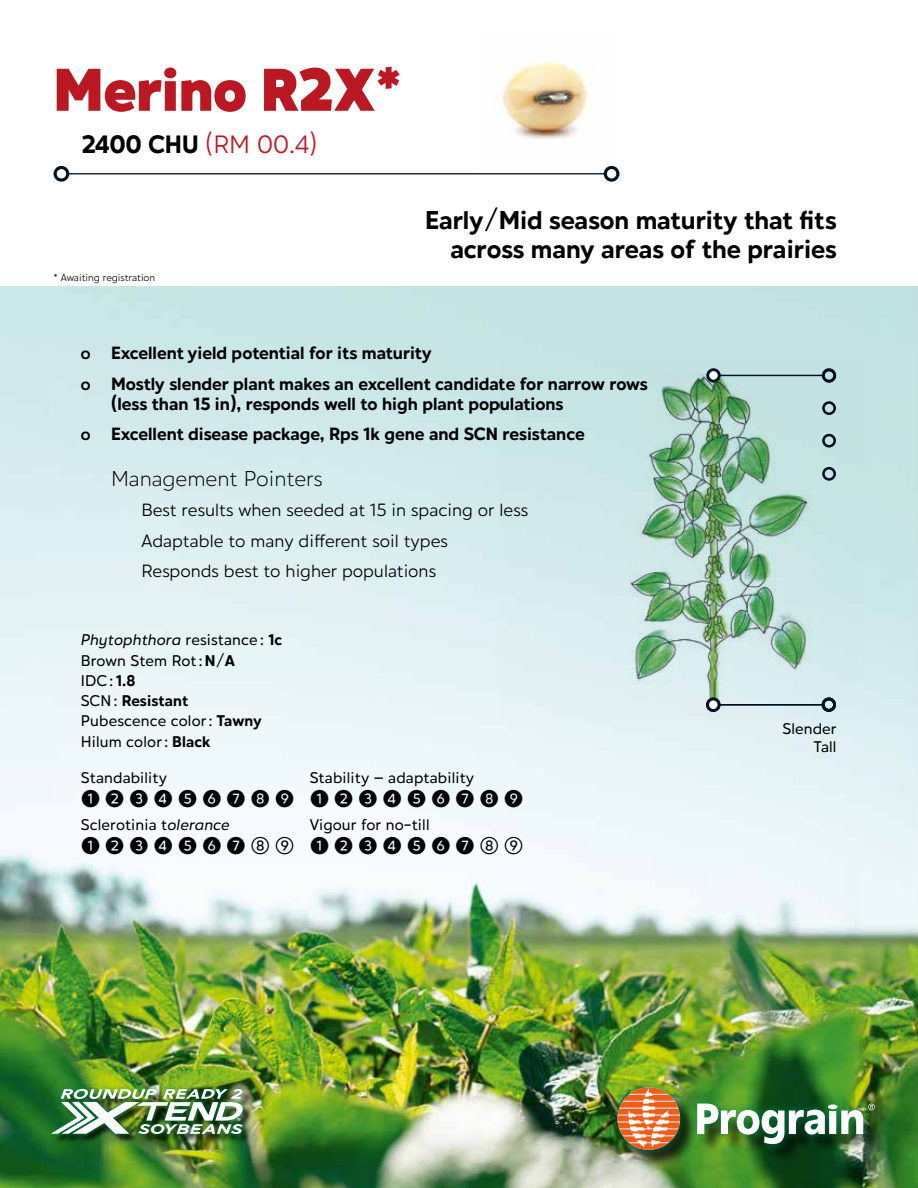
<style>
.page{position:relative;width:918px;height:1188px;background:#fff}
.page>*{position:absolute;margin:0;border:0;box-sizing:border-box;transform-origin:0 0}
.t1{font:800 63px "Hartwell";color:#ba1822}
.t2{font:700 27px/29.1px "Hartwell";color:#000;text-align:right}
.t3{font:26.25px "Hartwell";color:#ba1822}
.t4{font:500 25.2px "Hartwell";letter-spacing:.18em;color:#000}
.t5{font:300 22.5px "Hartwell";color:#000}
.t6{font:700 18.6px/30.3px "Hartwell";color:#000}
.t7{font:18.6px/30.5px "Hartwell";color:#000}
.t8{font:500 16.2px/20.2px "Hartwell";letter-spacing:.01em;color:#000}
.t9{font:10.5px "Hartwell";color:#000}
.s1{font-weight:700;color:#000}
.s2{font-size:12.45px}
.s3{font-style:italic}
.s4{font-weight:700}
</style>
<div class="page">
<img style="left:0;top:286px;width:918px;height:902px">
<img style="left:493px;top:61px;width:125px;height:108px">
<div style="left:620px;top:1090px;width:273px;height:79px;background:#000;opacity:.75"></div>
<div style="left:608px;top:1078px;width:276px;height:81px;background:#008553;opacity:.75"></div>
<img style="left:618px;top:1087px;width:62px;height:63px">
<img style="left:697px;top:1104px;width:178px;height:40px">
<hr style="left:68px;top:173px;width:537px;height:1px;background:#001221">
<div style="left:54px;top:166px;width:15px;height:16px;border:3px solid #001221;border-radius:50%"></div>
<div style="left:604px;top:166px;width:15px;height:16px;border:3px solid #001221;border-radius:50%"></div>
<img style="left:500px;top:356px;width:363px;height:364px">
<div style="left:822px;top:467px;width:14px;height:14px;border:3px solid #001221;border-radius:50%"></div>
<div style="left:822px;top:698px;width:14px;height:13px;border:3px solid #001221;border-radius:50%"></div>
<div style="left:822px;top:434px;width:14px;height:14px;border:3px solid #001221;border-radius:50%"></div>
<div style="left:822px;top:401px;width:14px;height:14px;border:3px solid #001221;border-radius:50%"></div>
<div style="left:822px;top:369px;width:14px;height:14px;border:3px solid #001221;border-radius:50%"></div>
<div style="left:708px;top:370px;width:11px;height:11px;background:#fff;border-radius:50%"></div>
<hr style="left:719px;top:375px;width:104px;height:1px;background:#001221">
<div style="left:706px;top:368px;width:15px;height:15px;border:3px solid #001221;border-radius:50%"></div>
<div style="left:822px;top:368px;width:14px;height:15px;border:3px solid #001221;border-radius:50%"></div>
<div style="left:707px;top:699px;width:12px;height:12px;background:#fff;border-radius:50%"></div>
<hr style="left:719px;top:704px;width:104px;height:1px;background:#001221">
<div style="left:706px;top:698px;width:14px;height:14px;border:3px solid #001221;border-radius:50%"></div>
<div style="left:822px;top:698px;width:14px;height:14px;border:3px solid #001221;border-radius:50%"></div>
<div style="left:53px;top:1091px;width:199px;height:53px;background:#000;opacity:.75"></div>
<div style="left:47px;top:1084px;width:200px;height:55px;background:#008553;opacity:.75"></div>
<img style="left:50px;top:1089px;width:195px;height:48px">
<h1 class="t1" style="left:54px;top:53px;width:350px">Merino R2X*</h1>
<h3 class="t3" style="left:82px;top:129px;width:237px"><span class="s1">2400 CHU</span> (RM 00.4)</h3>
<p class="t9" style="left:54px;top:271px;width:103px">* Awaiting registration</p>
<h2 class="t2" style="left:425px;top:208px;width:413px">Early/Mid season maturity that fits across many areas of the prairies</h2>
<p class="t6" style="left:81px;top:340px;width:568px"><span class="s2">O</span> Excellent yield potential for its maturity<br><span class="s2">O</span> Mostly slender plant makes an excellent candidate for narrow rows</p>
<p class="t6" style="left:81px;top:391px;width:506px;text-align:center">(less than 15 in), responds well to high plant populations<br><span class="s2">O</span> Excellent disease package, Rps 1k gene and SCN resistance</p>
<p class="t5" style="left:111px;top:465px;width:213px">Management Pointers</p>
<p class="t7" style="left:141px;top:497px;width:388px">Best results when seeded at 15 in spacing or less<br>Adaptable to many different soil types<br>Responds best to higher populations</p>
<p class="t8" style="left:81px;top:631px;width:203px"><span class="s3">Phytophthora</span> resistance : <span class="s4">1c<br></span>Brown Stem Rot:<span class="s4">N/A<br></span>IDC:<span class="s4">1.8<br></span>SCN: <span class="s4">Resistant<br></span>Pubescence color: <span class="s4">Tawny<br></span>Hilum color: <span class="s4">Black</span></p>
<p class="t8" style="left:81px;top:769px;width:88px">Standability</p>
<h3 class="t4" style="left:81px;top:784px;width:215px">➊➋➌➍➎➏➐➑➒</h3>
<p class="t8" style="left:81px;top:816px;width:151px">Sclerotinia t<span class="s3">olerance</span></p>
<h3 class="t4" style="left:81px;top:831px;width:215px">➊➋➌➍➎➏➐➇➈</h3>
<p class="t8" style="left:310px;top:769px;width:166px">Stability – adaptability</p>
<h3 class="t4" style="left:310px;top:784px;width:215px">➊➋➌➍➎➏➐➑➒</h3>
<p class="t8" style="left:310px;top:816px;width:121px">Vigour for no-till</p>
<h3 class="t4" style="left:310px;top:831px;width:215px">➊➋➌➍➎➏➐➇➈</h3>
<p class="t8" style="left:782px;top:722px;width:56px;line-height:17.5px;text-align:right">Slender<br>Tall</p>
</div>
